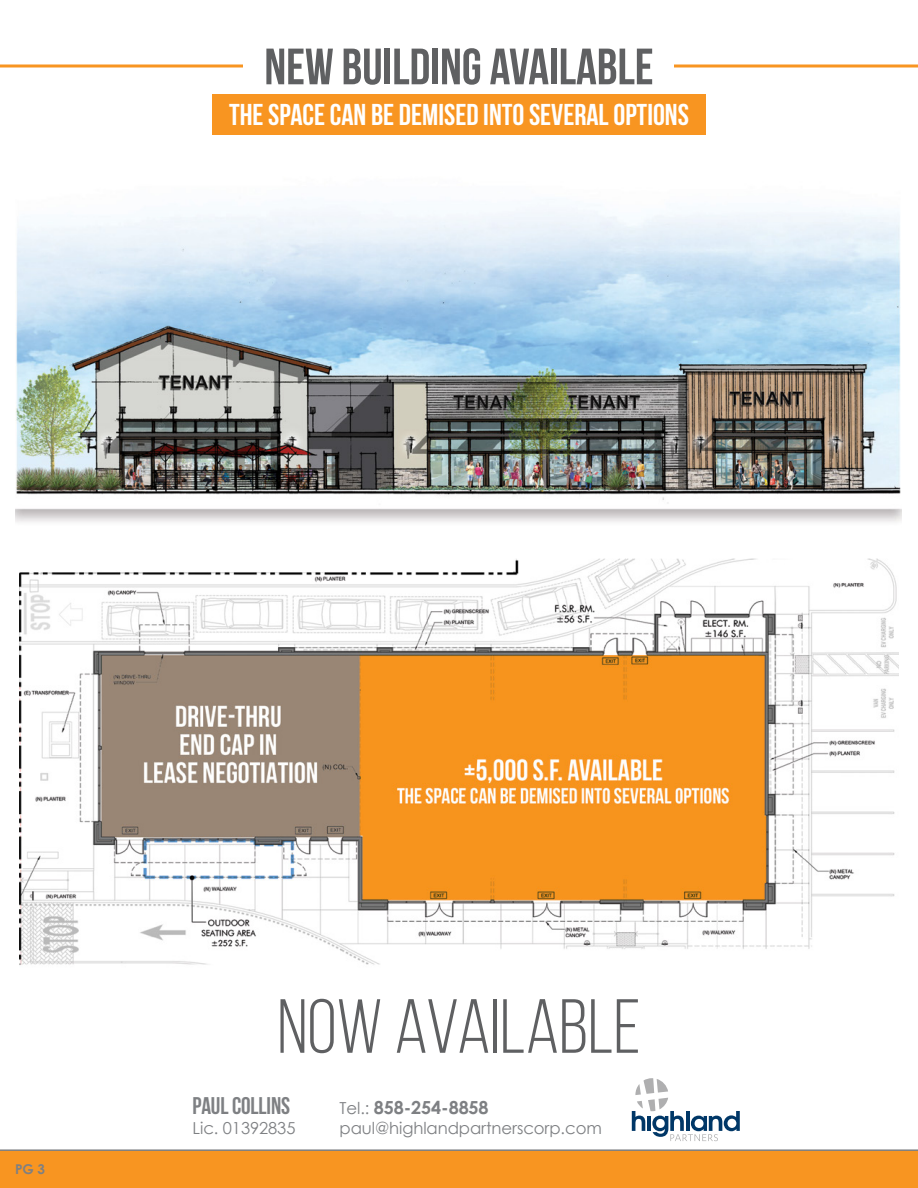
<style>
.page{position:relative;width:918px;height:1188px;background:#fff}
.page>*{position:absolute;margin:0;border:0;box-sizing:border-box;transform-origin:0 0}
.t1{font:76.5px "Bebas Neue";color:#5f6062}
.t2{font:700 51px "Bebas Neue";color:#5f6062}
.t3{font:700 30px "Bebas Neue";color:#fff}
.t4{font:700 24px "Bebas Neue";letter-spacing:-.005em;color:#7e8083}
.t5{font:700 18px "Century Gothic";letter-spacing:-.005em;color:#7e8083}
.t6{font:16.5px "Century Gothic";letter-spacing:-.005em;color:#7e8083}
.t7{font:700 13.5px "Century Gothic";color:#7e8083}
.s1{font-weight:400;font-size:16.5px}
</style>
<div class="page">
<div style="left:0;top:1149px;width:918px;height:39px;background:#f89521"></div>
<svg style="left:0;top:64px;width:918px;height:4px;background:#f9af58"></svg>
<img style="left:19px;top:558px;width:880px;height:407px">
<div style="left:212px;top:94px;width:494px;height:41px;background:#f89521"></div>
<div style="left:244px;top:49px;width:430px;height:35px;background:#fff"></div>
<img style="left:15px;top:208px;width:887px;height:314px">
<svg style="left:632px;top:1078px;width:108px;height:63px"></svg>
<p class="t2" style="left:264px;top:39px;width:391px">NEW BUILDING AVAILABLE</p>
<p class="t3" style="left:229px;top:98px;width:461px">THE SPACE CAN BE DEMISED INTO SEVERAL OPTIONS</p>
<p class="t7" style="left:15px;top:1159px;width:32px">PG 3</p>
<p class="t1" style="left:277px;top:985px;width:365px">NOW AVAILABLE</p>
<p class="t4" style="left:193px;top:1093px;width:99px">PAUL COLLINS</p>
<p class="t6" style="left:193px;top:1117px;width:104px">Lic. 01392835</p>
<p class="t5" style="left:340px;top:1094px;width:151px"><span class="s1">Tel.:</span> 858-254-8858</p>
<p class="t6" style="left:340px;top:1117px;width:264px">paul@highlandpartnerscorp.com</p>
</div>
